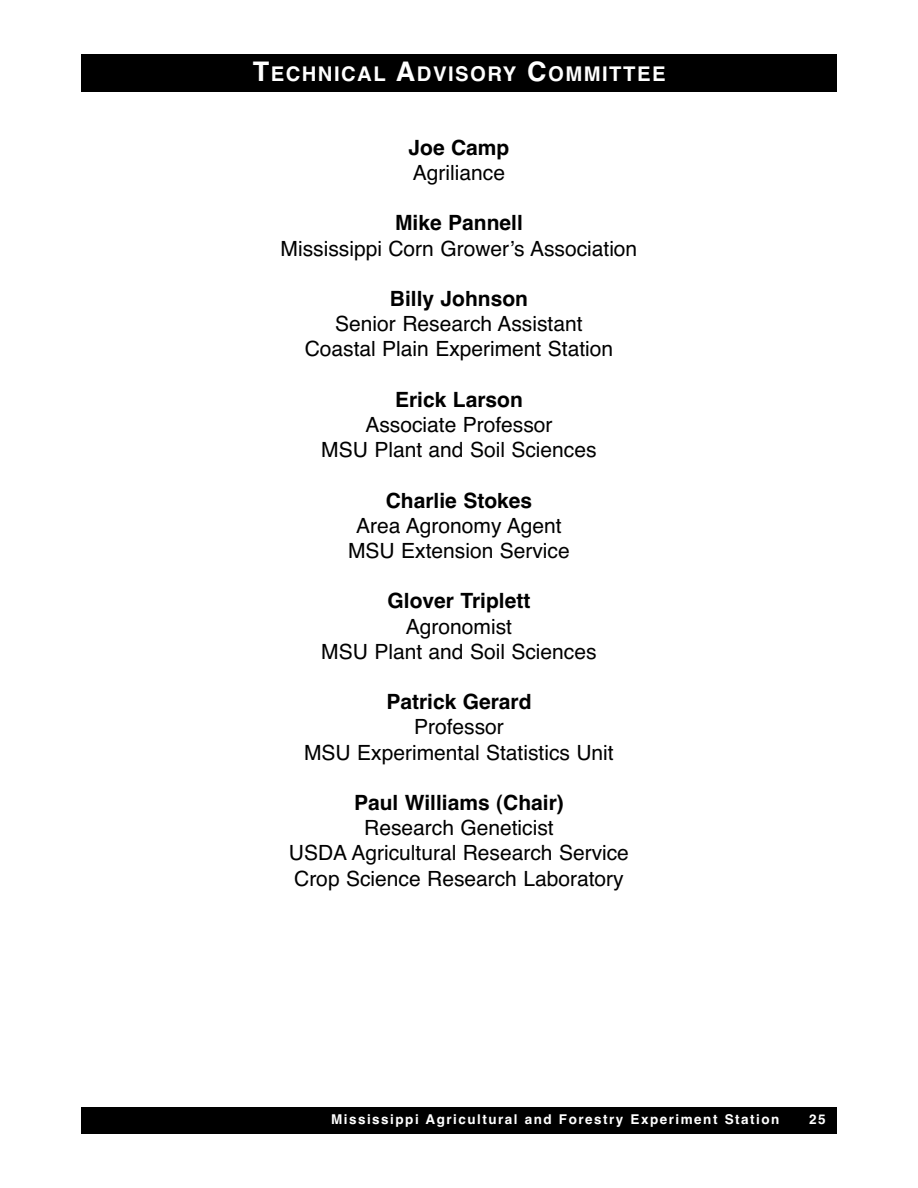
<style>
.page{position:relative;width:918px;height:1188px;background:#fff}
.page>*{position:absolute;margin:0;border:0;box-sizing:border-box;transform-origin:0 0}
.t1{font:21px/25.2px "Helvetica";color:#000;text-align:center}
.t2{font:700 21px "Helvetica";color:#000}
.t3{font:700 20.25px "Helvetica";letter-spacing:.075em;color:#fff}
.t4{font:700 13.5px "Helvetica";letter-spacing:.11em;color:#fff}
.s1{font-size:27px}
</style>
<div class="page">
<div style="left:81px;top:1107px;width:756px;height:27px;background:#000"></div>
<div style="left:81px;top:54px;width:756px;height:38px;background:#000"></div>
<p class="t3" style="left:253px;top:67px;width:414px"><span class="s1">T</span>ECHNICAL <span class="s1">A</span>DVISORY <span class="s1">C</span>OMMITTEE</p>
<p class="t2" style="left:409px;top:140px;width:102px">Joe Camp</p>
<p class="t1" style="left:413px;top:162px;width:94px">Agriliance</p>
<p class="t2" style="left:395px;top:215px;width:129px">Mike Pannell</p>
<p class="t1" style="left:281px;top:238px;width:358px">Mississippi Corn Grower’s Association</p>
<p class="t2" style="left:390px;top:291px;width:140px">Billy Johnson</p>
<p class="t1" style="left:305px;top:313px;width:310px">Senior Research Assistant<br>Coastal Plain Experiment Station</p>
<p class="t2" style="left:395px;top:392px;width:129px">Erick Larson</p>
<p class="t1" style="left:321px;top:414px;width:277px">Associate Professor<br>MSU Plant and Soil Sciences</p>
<p class="t2" style="left:386px;top:493px;width:148px">Charlie Stokes</p>
<p class="t1" style="left:348px;top:515px;width:223px">Area Agronomy Agent<br>MSU Extension Service</p>
<p class="t2" style="left:388px;top:593px;width:144px">Glover Triplett</p>
<p class="t1" style="left:321px;top:616px;width:277px">Agronomist<br>MSU Plant and Soil Sciences</p>
<p class="t2" style="left:386px;top:694px;width:147px">Patrick Gerard</p>
<p class="t1" style="left:304px;top:716px;width:311px">Professor<br>MSU Experimental Statistics Unit</p>
<p class="t2" style="left:354px;top:795px;width:211px">Paul Williams (Chair)</p>
<p class="t1" style="left:289px;top:817px;width:342px">Research Geneticist<br>USDA Agricultural Research Service<br>Crop Science Research Laboratory</p>
<p class="t4" style="left:331px;top:1115px;width:450px">Mississippi Agricultural and Forestry Experiment Station</p>
<p class="t4" style="left:809px;top:1115px;width:18px">25</p>
</div>
